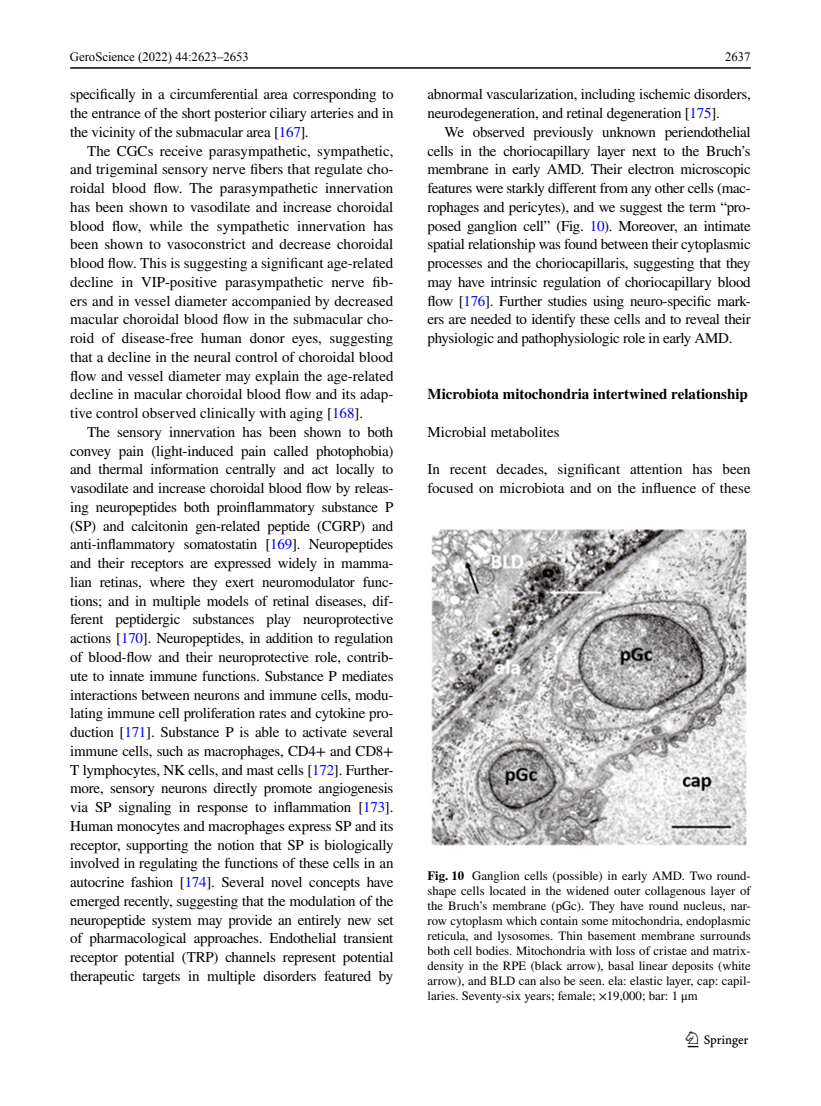
<style>
.page{position:relative;width:821px;height:1106px;background:#fff}
.page>*{position:absolute;margin:0;border:0;box-sizing:border-box;transform-origin:0 0}
.t1{font:22.5px "Springnew Regular 3";color:#000}
.t2{font:15px/18.8px "STIX";letter-spacing:-.015em;color:#000;text-align:justify}
.t3{font:700 15px "STIX";color:#000}
.t4{font:12.75px/15px "STIX";color:#000;text-align:justify}
.t5{font:12.75px "Times New Roman";color:#000}
.s1{color:#00f}
.s2{font-style:italic}
.s3{font-weight:700}
</style>
<div class="page">
<hr style="left:70px;top:67px;width:680px;height:2px;background:#000">
<img style="left:432px;top:529px;width:314px;height:316px">
<p class="t5" style="left:70px;top:53px;width:181px">GeroScience (2022) 44:2623–2653</p>
<p class="t2" style="left:70px;top:86px;width:325px">specifically in a circumferential area corresponding to the entrance of the short posterior ciliary arteries and in the vicinity of the submacular area [<span class="s1">167</span>]<span class="s2">.</span></p>
<p class="t2" style="left:70px;top:142px;width:325px;text-indent:17px">The CGCs receive parasympathetic, sympathetic, and trigeminal sensory nerve fibers that regulate cho&shy;roidal blood flow. The parasympathetic innervation has been shown to vasodilate and increase choroidal blood flow, while the sympathetic innervation has been shown to vasoconstrict and decrease choroidal blood flow. This is suggesting a significant age-related decline in VIP-positive parasympathetic nerve fib&shy;ers and in vessel diameter accompanied by decreased macular choroidal blood flow in the submacular cho&shy;roid of disease-free human donor eyes, suggesting that a decline in the neural control of choroidal blood flow and vessel diameter may explain the age-related decline in macular choroidal blood flow and its adap&shy;tive control observed clinically with aging [<span class="s1">168</span>].</p>
<p class="t2" style="left:70px;top:423px;width:325px;text-indent:17px">The sensory innervation has been shown to both convey pain (light-induced pain called photophobia) and thermal information centrally and act locally to vasodilate and increase choroidal blood flow by releas&shy;ing neuropeptides both proinflammatory substance P (SP) and calcitonin gen-related peptide (CGRP) and anti-inflammatory somatostatin [<span class="s1">169</span>]. Neuropeptides and their receptors are expressed widely in mamma&shy;lian retinas, where they exert neuromodulator func&shy;tions; and in multiple models of retinal diseases, dif&shy;ferent peptidergic substances play neuroprotective actions [<span class="s1">170</span>]. Neuropeptides, in addition to regulation of blood-flow and their neuroprotective role, contrib&shy;ute to innate immune functions. Substance P mediates interactions between neurons and immune cells, modu&shy;lating immune cell proliferation rates and cytokine pro&shy;duction [<span class="s1">171</span>]. Substance P is able to activate several immune cells, such as macrophages, CD4+ and CD8+ T lymphocytes, NK cells, and mast cells [<span class="s1">172</span>]. Further&shy;more, sensory neurons directly promote angiogenesis via SP signaling in response to inflammation [<span class="s1">173</span>].<br>Human monocytes and macrophages express SP and its receptor, supporting the notion that SP is biologically involved in regulating the functions of these cells in an autocrine fashion [<span class="s1">174</span>]. Several novel concepts have emerged recently, suggesting that the modulation of the neuropeptide system may provide an entirely new set of pharmacological approaches. Endothelial transient receptor potential (TRP) channels represent potential therapeutic targets in multiple disorders featured by</p>
<p class="t5" style="left:725px;top:52px;width:27px">2637</p>
<p class="t2" style="left:427px;top:86px;width:325px">abnormal vascularization, including ischemic disorders, neurodegeneration, and retinal degeneration [<span class="s1">175</span>].</p>
<p class="t2" style="left:427px;top:123px;width:325px;text-indent:17px">We observed previously unknown periendothelial cells in the choriocapillary layer next to the Bruch’s membrane in early AMD. Their electron microscopic features were starkly different from any other cells (mac&shy;rophages and pericytes), and we suggest the term “pro&shy;posed ganglion cell” (Fig. <span class="s1">10</span>). Moreover, an intimate spatial relationship was found between their cytoplasmic processes and the choriocapillaris, suggesting that they may have intrinsic regulation of choriocapillary blood flow [<span class="s1">176</span>]. Further studies using neuro-specific mark&shy;ers are needed to identify these cells and to reveal their physiologic and pathophysiologic role in early AMD.</p>
<p class="t3" style="left:427px;top:385px;width:322px">Microbiota mitochondria intertwined relationship</p>
<p class="t2" style="left:427px;top:423px;width:133px">Microbial metabolites</p>
<p class="t2" style="left:427px;top:461px;width:325px">In recent decades, significant attention has been focused on microbiota and on the influence of these</p>
<p class="t4" style="left:427px;top:869px;width:325px"><span class="s3">Fig. 10</span> Ganglion cells (possible) in early AMD. Two round&shy;shape cells located in the widened outer collagenous layer of the Bruch’s membrane (pGc). They have round nucleus, nar&shy;row cytoplasm which contain some mitochondria, endoplasmic reticula, and lysosomes. Thin basement membrane surrounds both cell bodies. Mitochondria with loss of cristae and matrix&shy;density in the RPE (black arrow), basal linear deposits (white arrow), and BLD can also be seen. ela: elastic layer, cap: capil&shy;laries. Seventy-six years; female; ×19,000; bar: 1 μm</p>
<h1 class="t1" style="left:687px;top:1031px;width:62px">1 3</h1>
</div>
